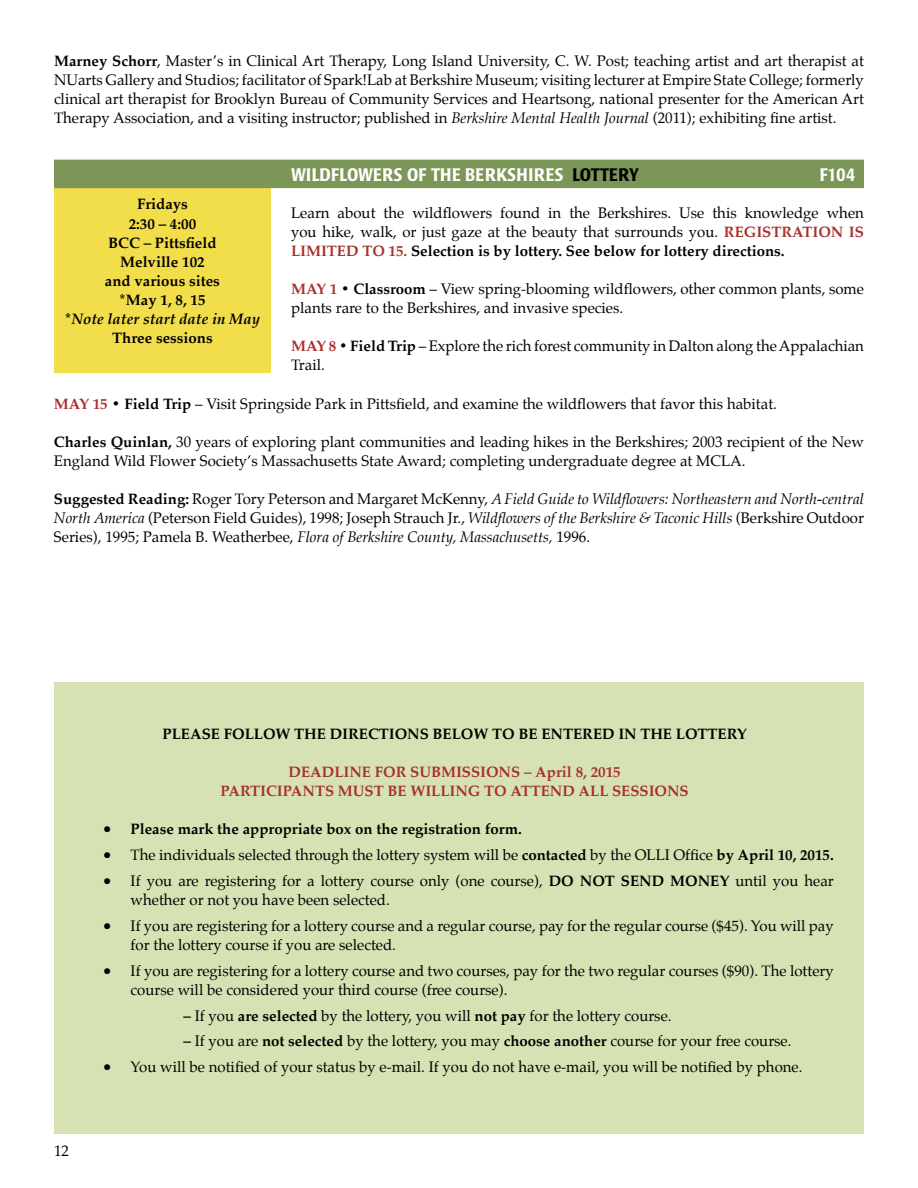
<style>
.page{position:relative;width:918px;height:1188px;background:#fff}
.page>*{position:absolute;margin:0;border:0;box-sizing:border-box;transform-origin:0 0}
.t1{font:500 condensed 18px "Poppl Laudatio";letter-spacing:.02em;color:#fff}
.t2{font:15px/19px "Palatino";color:#000}
.t3{font:italic 15px/19px "Palatino";color:#000;text-align:justify}
.t4{font:700 15px/19px "Palatino";color:#000;text-align:center}
.t5{font:700 15px/19px "Palatino";color:#a8302c;text-align:center}
.s1{font-weight:700}
.s2{font-style:italic}
.s3{color:#000}
.s4{font-weight:700;color:#a8302c}
.s5{font-weight:700;font-style:normal}
.s6{font-style:normal}
</style>
<div class="page">
<div style="left:54px;top:186px;width:217px;height:187px;background:#f2dd4b"></div>
<div style="left:54px;top:160px;width:810px;height:28px;background:#7c9658"></div>
<div style="left:54px;top:683px;width:810px;height:451px;background:#d6e2b3"></div>
<p class="t2" style="left:54px;top:52px;width:811px;text-align:justify"><span class="s1">Marney Schorr</span>, Master’s in Clinical Art Therapy, Long Island University, C. W. Post; teaching artist and art therapist at NUarts Gallery and Studios; facilitator of Spark!Lab at Berkshire Museum; visiting lecturer at Empire State College; formerly clinical art therapist for Brooklyn Bureau of Community Services and Heartsong, national presenter for the American Art Therapy Association, and a visiting instructor; published in <span class="s2">Berkshire Mental Health Journal</span> (2011); exhibiting fine artist.</p>
<p class="t1" style="left:291px;top:164px;width:349px">WILDFLOWERS OF THE BERKSHIRES <span class="s3">LOTTERY</span></p>
<p class="t1" style="left:820px;top:164px;width:37px">F104</p>
<p class="t2" style="left:291px;top:203px;width:574px;text-align:justify">Learn about the wildflowers found in the Berkshires. Use this knowledge when you hike, walk, or just gaze at the beauty that surrounds you. <span class="s4">REGISTRATION IS LIMITED TO 15.</span> <span class="s1">Selection is by lottery. See below for lottery directions.</span></p>
<p class="t2" style="left:291px;top:280px;width:574px"><span class="s4">MAY 1</span> <span class="s1">• Classroom</span> – View spring-blooming wildflowers, other common plants, some plants rare to the Berkshires, and invasive species.</p>
<p class="t2" style="left:291px;top:337px;width:574px"><span class="s4">MAY 8</span> <span class="s1">• Field Trip</span> – Explore the rich forest community in Dalton along the Appalachian<br>Trail.</p>
<p class="t2" style="left:54px;top:394px;width:724px"><span class="s4">MAY 15</span> <span class="s1">• Field Trip</span> – Visit Springside Park in Pittsfield, and examine the wildflowers that favor this habitat.</p>
<p class="t2" style="left:54px;top:432px;width:811px"><span class="s1">Charles Quinlan,</span> 30 years of exploring plant communities and leading hikes in the Berkshires; 2003 recipient of the New<br>England Wild Flower Society’s Massachusetts State Award; completing undergraduate degree at MCLA.</p>
<p class="t3" style="left:54px;top:489px;width:812px"><span class="s5">Suggested Reading:</span> <span class="s6">Roger Tory Peterson and Margaret McKenny,</span> A Field Guide to Wildflowers: Northeastern and North-central North America <span class="s6">(Peterson Field Guides), 1998; Joseph Strauch Jr.,</span> Wildflowers of the Berkshire &amp; Taconic Hills <span class="s6">(Berkshire Outdoor Series), 1995; Pamela B. Weatherbee,</span> Flora of Berkshire County, Massachusetts, <span class="s6">1996.</span></p>
<p class="t4" style="left:65px;top:194px;width:197px">Fridays<br>2:30 – 4:00<br>BCC – Pittsfield<br>Melville 102<br>and various sites<br>*May 1, 8, 15<br>*<span class="s2">Note later start date in May<br></span>Three sessions</p>
<p class="t2" style="left:54px;top:1141px;width:16px">12</p>
<p class="t4" style="left:163px;top:724px;width:586px">PLEASE FOLLOW THE DIRECTIONS BELOW TO BE ENTERED IN THE LOTTERY</p>
<p class="t5" style="left:221px;top:762px;width:470px">DEADLINE FOR SUBMISSIONS – April 8, 2015<br>PARTICIPANTS MUST BE WILLING TO ATTEND ALL SESSIONS</p>
<p class="t4" style="left:104px;top:819px;width:420px">• Please mark the appropriate box on the registration form.</p>
<p class="t2" style="left:104px;top:846px;width:732px">• The individuals selected through the lottery system will be <span class="s1">contacted</span> by the OLLI Office <span class="s1">by April 10, 2015.</span></p>
<p class="t2" style="left:131px;top:871px;width:705px;text-indent:-27px">• If you are registering for a lottery course only (one course), <span class="s1">DO NOT SEND MONEY</span> until you hear whether or not you have been selected.</p>
<p class="t2" style="left:131px;top:916px;width:705px;text-indent:-27px">• If you are registering for a lottery course and a regular course, pay for the regular course ($45). You will pay for the lottery course if you are selected.</p>
<p class="t2" style="left:131px;top:961px;width:705px;text-indent:-27px">• If you are registering for a lottery course and two courses, pay for the two regular courses ($90). The lottery course will be considered your third course (free course).</p>
<p class="t2" style="left:184px;top:1006px;width:490px"><span class="s1">–</span> If you <span class="s1">are selected</span> by the lottery, you will <span class="s1">not pay</span> for the lottery course.</p>
<p class="t2" style="left:184px;top:1032px;width:609px"><span class="s1">–</span> If you are <span class="s1">not selected</span> by the lottery, you may <span class="s1">choose another</span> course for your free course.</p>
<p class="t2" style="left:104px;top:1057px;width:700px">• You will be notified of your status by e-mail. If you do not have e-mail, you will be notified by phone.</p>
</div>
